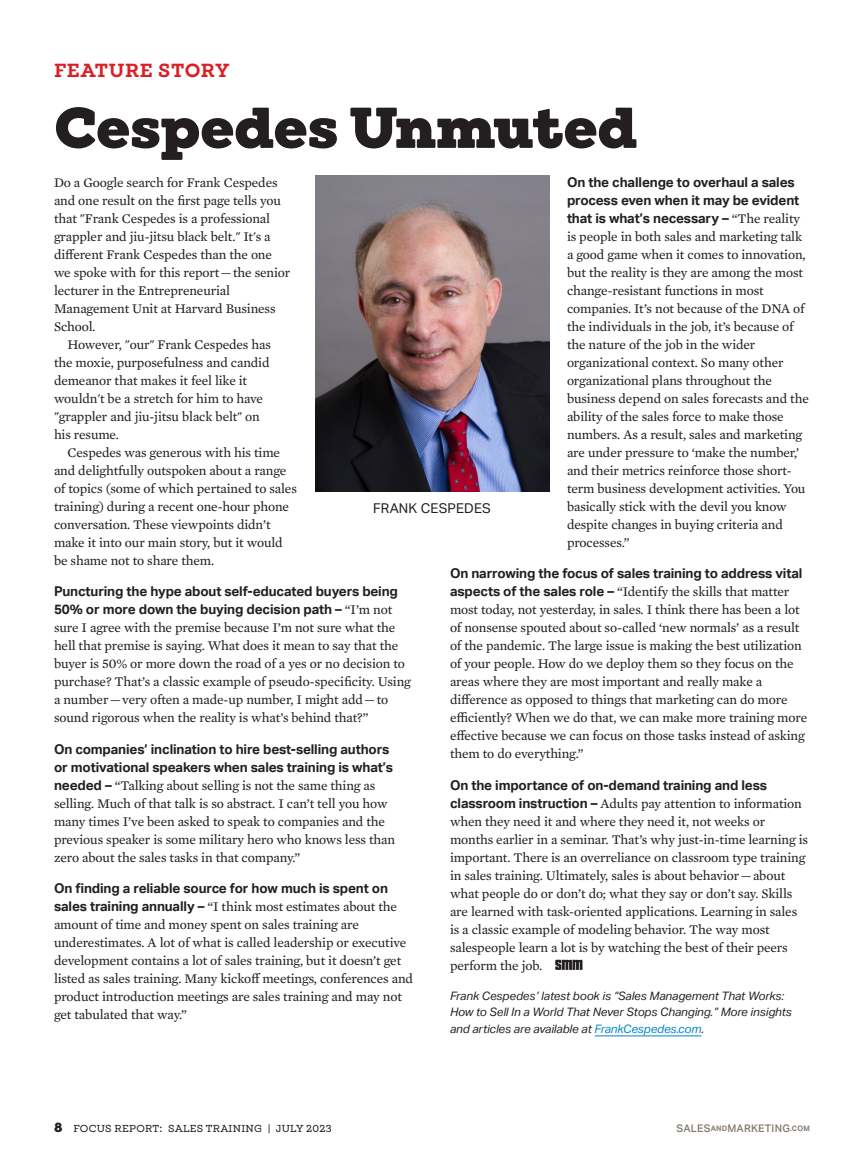
<style>
.page{position:relative;width:864px;height:1161px;background:#fff}
.page>*{position:absolute;margin:0;border:0;box-sizing:border-box;transform-origin:0 0}
.Department_head_-_Wi{font:900 58.5px "Winden";letter-spacing:-.01em;color:#231f20}
.t1{font:600 19.5px "Winden";letter-spacing:.03em;color:#da1f26}
.SMM_SerifBodyFirstGr{font:13.5px/18px "Mercury Text G2";letter-spacing:-.01em;color:#231f20}
.SMM_SerifBody{font:13.5px/18px "Mercury Text G2";letter-spacing:-.01em;color:#231f20}
.SMM_Photo_caption__S{font:13.5px "Aktiv Grotesk";letter-spacing:.01em;color:#231f20}
.SMM_bio__SA{font:italic 11.7px/16.5px "Aktiv Grotesk";letter-spacing:-.005em;color:#231f20}
.t2{font:500 10.5px "Winden";letter-spacing:.025em;color:#231f20}
.t3{font:500 10.5px "Aktiv Grotesk";letter-spacing:.025em;color:#857c71}
.s1{font-family:"Aktiv Grotesk";font-weight:700}
.s2{color:#0083ca}
.s3{font-weight:900;font-size:13.5px}
.s4{font-weight:700;font-size:7.5px}
</style>
<div class="page">
<hr style="left:595px;top:1036px;width:106px;height:1px;background:#0083ca">
<svg style="left:555px;top:960px;width:28px;height:10px"></svg>
<img style="left:315px;top:176px;width:234px;height:316px">
<p class="t1" style="left:54px;top:58px;width:177px">FEATURE STORY</p>
<p class="Department_head_-_Wi" style="left:54px;top:88px;width:585px">Cespedes Unmuted</p>
<p class="SMM_SerifBodyFirstGr" style="left:54px;top:173px;width:238px">Do a Google search for Frank Cespedes and one result on the first page tells you that "Frank Cespedes is a professional grappler and jiu-jitsu black belt." It's a different Frank Cespedes than the one we spoke with for this report — the senior lecturer in the Entrepreneurial Management Unit at Harvard Business School.</p>
<p class="SMM_SerifBody" style="left:54px;top:335px;width:218px;text-indent:14px">However, "our" Frank Cespedes has the moxie, purposefulness and candid demeanor that makes it feel like it wouldn't be a stretch for him to have "grappler and jiu-jitsu black belt" on his resume.</p>
<p class="SMM_SerifBody" style="left:54px;top:443px;width:244px;text-indent:14px">Cespedes was generous with his time and delightfully outspoken about a range of topics (some of which pertained to sales training) during a recent one-hour phone conversation. These viewpoints didn’t make it into our main story, but it would be shame not to share them.</p>
<p class="SMM_SerifBodyFirstGr" style="left:54px;top:582px;width:358px"><span class="s1">Puncturing the hype about self-educated buyers being 50% or more down the buying decision path –</span> “I’m not sure I agree with the premise because I’m not sure what the hell that premise is saying. What does it mean to say that the buyer is 50% or more down the road of a yes or no decision to purchase? That’s a classic example of pseudo-specificity. Using a number — very often a made-up number, I might add — to sound rigorous when the reality is what’s behind that?”</p>
<p class="SMM_SerifBodyFirstGr" style="left:54px;top:740px;width:343px"><span class="s1">On companies’ inclination to hire best-selling authors or motivational speakers when sales training is what’s needed –</span> “Talking about selling is not the same thing as selling. Much of that talk is so abstract. I can’t tell you how many times I’ve been asked to speak to companies and the previous speaker is some military hero who knows less than zero about the sales tasks in that company.”</p>
<p class="SMM_SerifBodyFirstGr" style="left:54px;top:879px;width:361px"><span class="s1">On finding a reliable source for how much is spent on sales training annually –</span> “I think most estimates about the amount of time and money spent on sales training are underestimates. A lot of what is called leadership or executive development contains a lot of sales training, but it doesn’t get listed as sales training. Many kickoff meetings, conferences and product introduction meetings are sales training and may not get tabulated that way.”</p>
<p class="SMM_SerifBodyFirstGr" style="left:567px;top:173px;width:243px"><span class="s1">On the challenge to overhaul a sales process even when it may be evident that is what’s necessary –</span> “The reality is people in both sales and marketing talk a good game when it comes to innovation, but the reality is they are among the most change-resistant functions in most companies. It’s not because of the DNA of the individuals in the job, it’s because of the nature of the job in the wider organizational context. So many other organizational plans throughout the business depend on sales forecasts and the ability of the sales force to make those numbers. As a result, sales and marketing are under pressure to ‘make the number,’ and their metrics reinforce those short&shy;term business development activities. You basically stick with the devil you know despite changes in buying criteria and processes.”</p>
<p class="SMM_SerifBodyFirstGr" style="left:450px;top:564px;width:359px"><span class="s1">On narrowing the focus of sales training to address vital aspects of the sales role –</span> “Identify the skills that matter most today, not yesterday, in sales. I think there has been a lot of nonsense spouted about so-called ‘new normals’ as a result of the pandemic. The large issue is making the best utilization of your people. How do we deploy them so they focus on the areas where they are most important and really make a difference as opposed to things that marketing can do more efficiently? When we do that, we can make more training more effective because we can focus on those tasks instead of asking them to do everything.”</p>
<p class="SMM_SerifBodyFirstGr" style="left:450px;top:776px;width:360px"><span class="s1">On the importance of on-demand training and less classroom instruction –</span> Adults pay attention to information when they need it and where they need it, not weeks or months earlier in a seminar. That’s why just-in-time learning is important. There is an overreliance on classroom type training in sales training. Ultimately, sales is about behavior — about what people do or don’t do; what they say or don’t say. Skills are learned with task-oriented applications. Learning in sales is a classic example of modeling behavior. The way most salespeople learn a lot is by watching the best of their peers perform the job.</p>
<p class="SMM_bio__SA" style="left:450px;top:988px;width:343px">Frank Cespedes’ latest book is “Sales Management That Works:<br>How to Sell In a World That Never Stops Changing.” More insights and articles are available at <span class="s2">FrankCespedes.com</span>.</p>
<p class="SMM_Photo_caption__S" style="left:373px;top:500px;width:119px">FRANK CESPEDES</p>
<p class="t2" style="left:54px;top:1123px;width:279px"><span class="s3">8</span> FOCUS REPORT: SALES TRAINING | JULY 2023</p>
<p class="t3" style="left:676px;top:1123px;width:135px">SALES<span class="s4">AND</span>MARKETING<span class="s4">.COM</span></p>
</div>
